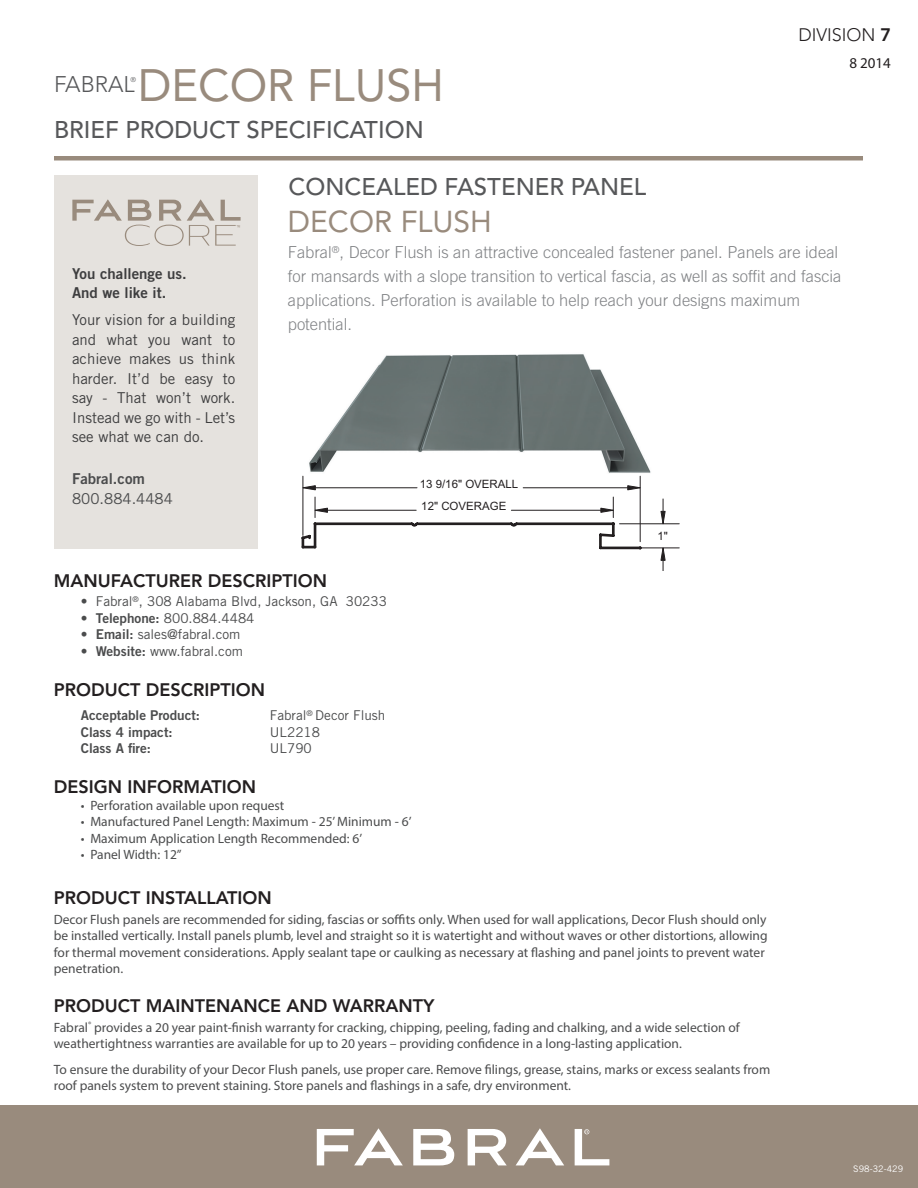
<style>
.page{position:relative;width:918px;height:1188px;background:#fff}
.page>*{position:absolute;margin:0;border:0;box-sizing:border-box;transform-origin:0 0}
.t1{font:45px "Avenir LT Std";color:#998b7d}
.t2{font:30px "Avenir LT Std";color:#998b7d}
.t3{font:500 24px "Avenir LT Std";color:#57585a}
.t4{font:300 22.5px "Avenir LT Std";color:#57585a}
.t5{font:800 18px "Avenir LT Std";color:#231f20}
.t6{font:300 18px "Avenir LT Std";color:#231f20}
.t7{font:300 16.5px/24px "Trade Gothic LT Std";color:#808285}
.t8{font:15px/19.5px "Trade Gothic LT Std";color:#3e3e3f;text-align:justify}
.t9{font:15px "Trade Gothic LT Std Bd 2";color:#3e3e3f}
.t10{font:15px "Trade Gothic LT Std";color:#4b4c4d}
.t11{font:15px "Trade Gothic LT Std Bd 2";color:#4b4c4d}
.t12{font:15px "Myriad Pro";color:#231f20}
.t13{font:13.5px/16.5px "Myriad Pro";color:#4b4c4d}
.t14{font:13.5px "Trade Gothic LT Std";color:#4b4c4d}
.t15{font:13.5px "Trade Gothic LT Std Bd 2";color:#4b4c4d}
.t16{font:11.55px "Arial";color:#231f20}
.t17{font:9px "Trade Gothic LT Std";color:#fff}
.t18{font:300 7.05px "Avenir LT Std";color:#57585a}
.s1{font-weight:800}
.s2{font-family:"Trade Gothic LT Std Bd 2"}
</style>
<div class="page">
<div style="left:0;top:1106px;width:918px;height:82px;background:#998b7d"></div>
<hr style="left:54px;top:156px;width:809px;height:4px;background:#998b7d">
<div style="left:54px;top:175px;width:204px;height:374px;background:#e5e2de"></div>
<svg style="left:317px;top:1128px;width:86px;height:37px"></svg>
<svg style="left:413px;top:1129px;width:41px;height:36px"></svg>
<svg style="left:468px;top:1129px;width:39px;height:36px"></svg>
<svg style="left:516px;top:1128px;width:48px;height:37px"></svg>
<svg style="left:575px;top:1129px;width:34px;height:36px"></svg>
<svg style="left:72px;top:199px;width:169px;height:47px"></svg>
<img style="left:302px;top:354px;width:349px;height:129px">
<hr style="left:639px;top:548px;width:40px;height:1px;background:#231f20">
<hr style="left:620px;top:523px;width:59px;height:1px;background:#231f20">
<svg style="left:660px;top:547px;width:6px;height:23px"></svg>
<svg style="left:660px;top:499px;width:6px;height:26px"></svg>
<hr style="left:640px;top:476px;width:1px;height:66px;background:#231f20">
<hr style="left:303px;top:476px;width:1px;height:59px;background:#231f20">
<hr style="left:523px;top:487px;width:105px;height:1px;background:#231f20">
<hr style="left:315px;top:487px;width:102px;height:1px;background:#231f20">
<svg style="left:627px;top:485px;width:14px;height:6px"></svg>
<svg style="left:302px;top:485px;width:14px;height:6px"></svg>
<svg style="left:302px;top:497px;width:341px;height:53px"></svg>
<p class="t4" style="left:54px;top:71px;width:82px">FABRAL</p>
<p class="t1" style="left:138px;top:59px;width:307px">DECOR FLUSH</p>
<p class="t18" style="left:130px;top:75px;width:7px">®</p>
<p class="t3" style="left:54px;top:116px;width:371px">BRIEF PRODUCT SPECIFICATION</p>
<p class="t3" style="left:289px;top:173px;width:359px">CONCEALED FASTENER PANEL</p>
<p class="t2" style="left:288px;top:204px;width:205px">DECOR FLUSH</p>
<p class="t6" style="left:799px;top:24px;width:94px">DIVISION <span class="s1">7</span></p>
<p class="t12" style="left:849px;top:54px;width:43px">8 2014</p>
<p class="t9" style="left:72px;top:264px;width:116px">You challenge us.</p>
<p class="t9" style="left:72px;top:284px;width:96px">And we like it.</p>
<p class="t8" style="left:72px;top:310px;width:165px">Your vision for a building and what you want to achieve makes us think harder. It’d be easy to say - That won’t work.<br>Instead we go with - Let’s see what we can do.</p>
<p class="t11" style="left:72px;top:470px;width:74px">Fabral.com</p>
<p class="t10" style="left:72px;top:489px;width:102px">800.884.4484</p>
<p class="t7" style="left:288px;top:240px;width:555px">Fabral<sup>®</sup>, Decor Flush is an attractive concealed fastener panel. Panels are ideal for mansards with a slope transition to vertical fascia, as well as soffit and fascia applications. Perforation is available to help reach your designs maximum potential.</p>
<p class="t16" style="left:420px;top:476px;width:100px">13 9/16" OVERALL</p>
<p class="t16" style="left:421px;top:499px;width:87px">12" COVERAGE</p>
<p class="t16" style="left:658px;top:528px;width:12px">1"</p>
<p class="t5" style="left:54px;top:570px;width:275px">MANUFACTURER DESCRIPTION</p>
<p class="t14" style="left:81px;top:593px;width:308px">• Fabral<sup>®</sup>, 308 Alabama Blvd, Jackson, GA 30233</p>
<p class="t14" style="left:81px;top:610px;width:175px">• <span class="s2">Telephone:</span> 800.884.4484</p>
<p class="t14" style="left:81px;top:626px;width:161px">• <span class="s2">Email:</span> sales@fabral.com</p>
<p class="t14" style="left:81px;top:643px;width:164px">• <span class="s2">Website:</span> www.fabral.com</p>
<p class="t5" style="left:54px;top:680px;width:213px">PRODUCT DESCRIPTION</p>
<p class="t15" style="left:81px;top:707px;width:121px">Acceptable Product:</p>
<p class="t14" style="left:270px;top:707px;width:117px">Fabral<sup>®</sup> Decor Flush</p>
<p class="t15" style="left:81px;top:724px;width:93px">Class 4 impact:</p>
<p class="t14" style="left:270px;top:724px;width:52px">UL2218</p>
<p class="t15" style="left:81px;top:740px;width:72px">Class A fire:</p>
<p class="t14" style="left:270px;top:740px;width:43px">UL790</p>
<p class="t5" style="left:54px;top:776px;width:204px">DESIGN INFORMATION</p>
<p class="t13" style="left:81px;top:797px;width:205px">• Perforation available upon request</p>
<p class="t13" style="left:81px;top:813px;width:332px">• Manufactured Panel Length: Maximum - 25’ Minimum - 6’</p>
<p class="t13" style="left:81px;top:830px;width:283px">• Maximum Application Length Recommended: 6’</p>
<p class="t13" style="left:81px;top:846px;width:102px">• Panel Width: 12”</p>
<p class="t5" style="left:54px;top:887px;width:219px">PRODUCT INSTALLATION</p>
<p class="t13" style="left:54px;top:911px;width:715px">Decor Flush panels are recommended for siding, fascias or soffits only. When used for wall applications, Decor Flush should only be installed vertically. Install panels plumb, level and straight so it is watertight and without waves or other distortions, allowing for thermal movement considerations. Apply sealant tape or caulking as necessary at flashing and panel joints to prevent water penetration.</p>
<p class="t5" style="left:54px;top:995px;width:382px">PRODUCT MAINTENANCE AND WARRANTY</p>
<p class="t13" style="left:54px;top:1019px;width:688px">Fabral<sup>®</sup> provides a 20 year paint-finish warranty for cracking, chipping, peeling, fading and chalking, and a wide selection of weathertightness warranties are available for up to 20 years – providing confidence in a long-lasting application.</p>
<p class="t13" style="left:54px;top:1061px;width:718px">To ensure the durability of your Decor Flush panels, use proper care. Remove filings, grease, stains, marks or excess sealants from roof panels system to prevent staining. Store panels and flashings in a safe, dry environment.</p>
<p class="t17" style="left:853px;top:1164px;width:51px">S98-32-429</p>
</div>
